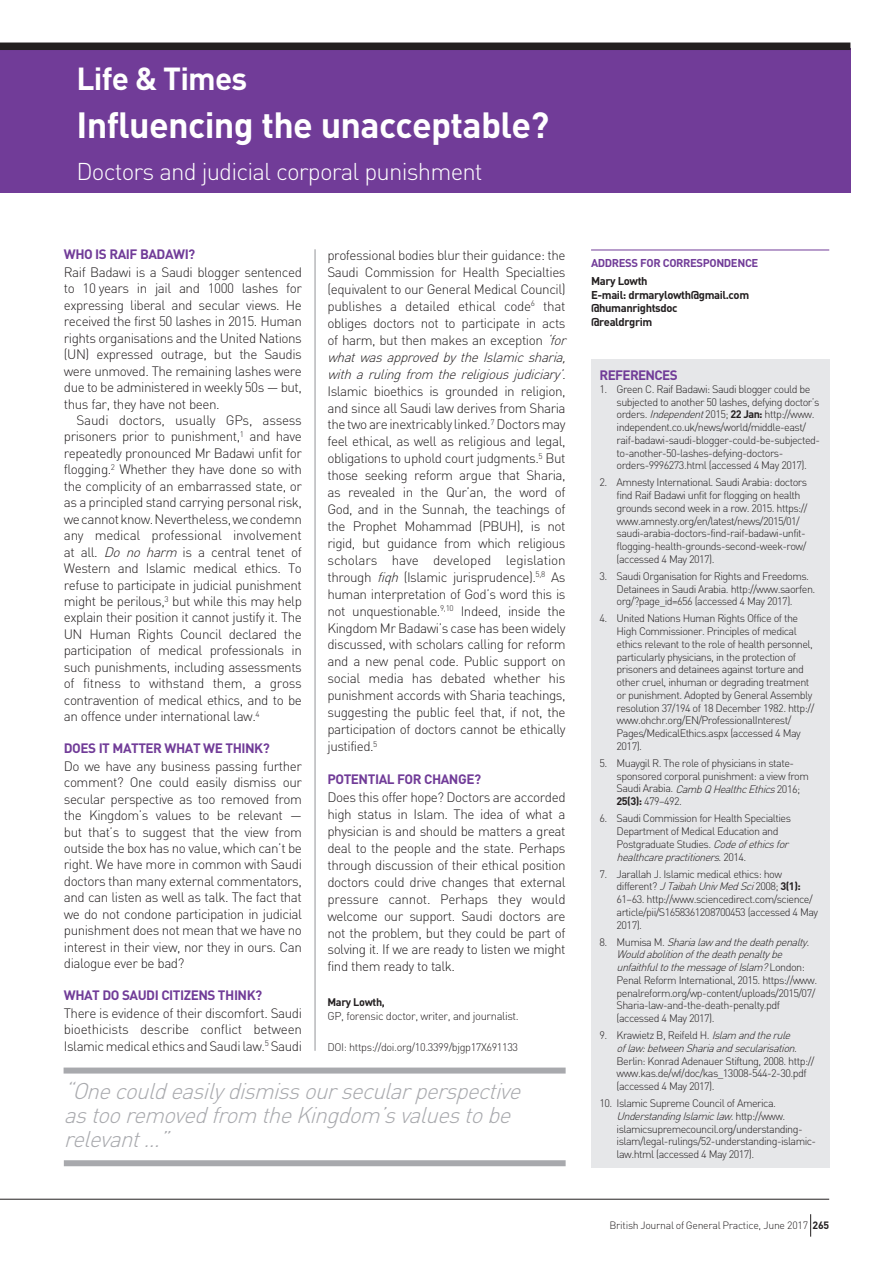
<style>
.page{position:relative;width:893px;height:1263px;background:#fff}
.page>*{position:absolute;margin:0;border:0;box-sizing:border-box;transform-origin:0 0}
.t1{font:700 36px "DIN";letter-spacing:-.02em;color:#fff}
.t2{font:700 31.5px "DIN";letter-spacing:-.025em;color:#fff}
.t3{font:300 24px "DIN";letter-spacing:-.035em;color:#fff}
.t4{font:italic 300 22.5px/24px "DIN";color:#a8a9ad}
.t5{font:300 13.5px/16.5px "DIN";letter-spacing:-.035em;color:#231f20;text-align:justify}
.t6{font:700 13.5px "DIN";letter-spacing:-.035em;color:#713c98}
.t7{font:700 11.25px/13.5px "DIN";letter-spacing:-.035em;color:#231f20}
.t8{font:300 11.25px "DIN";letter-spacing:-.035em;color:#231f20}
.t9{font:700 11.25px "DIN";letter-spacing:-.035em;color:#713c98}
.t10{font:300 10.8px/12.8px "DIN";letter-spacing:-.05em;color:#231f20}
.t11{font:700 10.8px "DIN";letter-spacing:-.035em;color:#231f20}
.t12{font:300 10.5px "DIN";letter-spacing:-.025em;color:#231f20}
.s1{font-style:italic}
.s2{font-weight:700}
</style>
<div class="page">
<hr style="left:315px;top:249px;width:1px;height:802px;background:#939598">
<div style="left:0;top:49px;width:850px;height:144px;background:#713c98"></div>
<div style="left:0;top:43px;width:850px;height:7px;background:#231f20"></div>
<hr style="left:591px;top:250px;width:238px;height:1px;background:#713c98">
<hr style="left:0;top:1199px;width:829px;height:1px;background:#231f20">
<svg style="left:810px;top:1214px;width:1px;height:22px"></svg>
<div style="left:64px;top:1160px;width:502px;height:6px;background:#a8a9ad"></div>
<div style="left:64px;top:1067px;width:502px;height:6px;background:#a8a9ad"></div>
<div style="left:591px;top:359px;width:238px;height:809px;background:#e6e7e9"></div>
<h2 class="t2" style="left:77px;top:58px;width:172px">Life &amp; Times</h2>
<h1 class="t1" style="left:77px;top:101px;width:474px">Influencing the unacceptable?</h1>
<h3 class="t3" style="left:77px;top:157px;width:408px">Doctors and judicial corporal punishment</h3>
<p class="t6" style="left:64px;top:245px;width:133px">WHO IS RAIF BADAWI?</p>
<p class="t5" style="left:64px;top:264px;width:240px">Raif Badawi is a Saudi blogger sentenced to 10 years in jail and 1000 lashes for expressing liberal and secular views. He received the first 50 lashes in 2015. Human rights organisations and the United Nations (UN) expressed outrage, but the Saudis were unmoved. The remaining lashes were due to be administered in weekly 50s — but, thus far, they have not been.</p>
<p class="t5" style="left:64px;top:412px;width:240px;text-indent:13px">Saudi doctors, usually GPs, assess prisoners prior to punishment,<sup>1</sup> and have repeatedly pronounced Mr Badawi unfit for flogging.<sup>2</sup> Whether they have done so with the complicity of an embarrassed state, or as a principled stand carrying personal risk, we cannot know. Nevertheless, we condemn any medical professional involvement at all. <span class="s1">Do no harm</span> is a central tenet of Western and Islamic medical ethics. To refuse to participate in judicial punishment might be perilous,<sup>3</sup> but while this may help explain their position it cannot justify it. The UN Human Rights Council declared the participation of medical professionals in such punishments, including assessments of fitness to withstand them, a gross contravention of medical ethics, and to be an offence under international law.<sup>4</sup></p>
<p class="t6" style="left:64px;top:739px;width:207px">DOES IT MATTER WHAT WE THINK?</p>
<p class="t5" style="left:64px;top:757px;width:240px">Do we have any business passing further comment? One could easily dismiss our secular perspective as too removed from the Kingdom’s values to be relevant — but that’s to suggest that the view from outside the box has no value, which can’t be right. We have more in common with Saudi doctors than many external commentators, and can listen as well as talk. The fact that we do not condone participation in judicial punishment does not mean that we have no interest in their view, nor they in ours. Can dialogue ever be bad?</p>
<p class="t6" style="left:64px;top:986px;width:200px">WHAT DO SAUDI CITIZENS THINK?</p>
<p class="t5" style="left:64px;top:1004px;width:240px">There is evidence of their discomfort. Saudi bioethicists describe conflict between Islamic medical ethics and Saudi law.<sup>5</sup> Saudi</p>
<p class="t5" style="left:327px;top:247px;width:244px;line-height:17px;text-align:left">professional bodies blur their guidance: the Saudi Commission for Health Specialties (equivalent to our General Medical Council) publishes a detailed ethical code<sup>6</sup> that obliges doctors not to participate in acts of harm, but then makes an exception <span class="s1">‘for whatwasapprovedbytheIslamicsharia, witharulingfrom thereligiousjudiciary’.</span></p>
<p class="t5" style="left:327px;top:382px;width:240px;line-height:17px">Islamic bioethics is grounded in religion, and since all Saudi law derives from Sharia the two are inextricably linked.<sup>7</sup> Doctors may feel ethical, as well as religious and legal, obligations to uphold court judgments.<sup>5</sup> But those seeking reform argue that Sharia, as revealed in the Qur’an, the word of God, and in the Sunnah, the teachings of the Prophet Mohammad (PBUH), is not rigid, but guidance from which religious scholars have developed legislation through <span class="s1">fiqh</span> (Islamic jurisprudence).<sup>5,8</sup> As human interpretation of God’s word this is not unquestionable.<sup>9,10</sup> Indeed, inside the Kingdom Mr Badawi’s case has been widely discussed, with scholars calling for reform and a new penal code. Public support on social media has debated whether his punishment accords with Sharia teachings, suggesting the public feel that, if not, the participation of doctors cannot be ethically justified.<sup>5</sup></p>
<p class="t6" style="left:327px;top:770px;width:155px">POTENTIAL FOR CHANGE?</p>
<p class="t5" style="left:327px;top:789px;width:240px;line-height:17px">Does this offer hope? Doctors are accorded high status in Islam. The idea of what a physician is and should be matters a great deal to the people and the state. Perhaps through discussion of their ethical position doctors could drive changes that external pressure cannot. Perhaps they would welcome our support. Saudi doctors are not the problem, but they could be part of solving it. If we are ready to listen we might find them ready to talk.</p>
<p class="t11" style="left:327px;top:995px;width:59px">Mary Lowth,</p>
<p class="t8" style="left:327px;top:1009px;width:193px">GP, forensic doctor, writer, and journalist.</p>
<p class="t10" style="left:327px;top:1040px;width:192px">DOI: https://doi.org/10.3399/bjgp17X691133</p>
<h3 class="t4" style="left:64px;top:1079px;width:465px">“Onecouldeasilydismissoursecularperspective astooremovedfrom theKingdom’svaluestobe relevant…”</h3>
<p class="t9" style="left:591px;top:256px;width:169px">ADDRESS FOR CORRESPONDENCE</p>
<p class="t7" style="left:591px;top:274px;width:160px">Mary Lowth<br>E-mail: drmarylowth@gmail.com @humanrightsdoc<br>@realdrgrim</p>
<p class="t6" style="left:600px;top:366px;width:80px">REFERENCES</p>
<p class="t10" style="left:617px;top:383px;width:205px;text-indent:-17px">1. Green C. Raif Badawi: Saudi blogger could be subjected to another 50 lashes, defying doctor’s orders. <span class="s1">Independent</span>2015; <span class="s2">22 Jan:</span> http://www. independent.co.uk/news/world/middle-east/ raif-badawi-saudi-blogger-could-be-subjected&shy;to-another-50-lashes-defying-doctors&shy;orders-9996273.html (accessed 4 May 2017).</p>
<p class="t10" style="left:617px;top:476px;width:192px;text-indent:-17px">2. Amnesty International. Saudi Arabia: doctors find Raif Badawi unfit for flogging on health grounds second week in a row. 2015. https:// www.amnesty.org/en/latest/news/2015/01/ saudi-arabia-doctors-find-raif-badawi-unfit&shy;flogging-health-grounds-second-week-row/ (accessed 4 May 2017).</p>
<p class="t10" style="left:617px;top:570px;width:200px;text-indent:-17px">3. Saudi Organisation for Rights and Freedoms.<br>Detainees in Saudi Arabia. http://www.saorfen. org/?page_id=656 (accessed 4 May 2017).</p>
<p class="t10" style="left:617px;top:612px;width:199px;text-indent:-17px">4. United Nations Human Rights Office of the High Commissioner. Principles of medical ethics relevant to the role of health personnel, particularly physicians, in the protection of prisoners and detainees against torture and other cruel, inhuman or degrading treatment or punishment. Adopted by General Assembly resolution 37/194 of 18 December 1982. http:// www.ohchr.org/EN/ProfessionalInterest/ Pages/MedicalEthics.aspx (accessed 4 May 2017).</p>
<p class="t10" style="left:617px;top:756px;width:194px;text-indent:-17px">5. Muaygil R. The role of physicians in state&shy;sponsored corporal punishment: a view from S a u d i A ra b i a . <span class="s1">CambQHealthcEthics</span>2 0 1 6 ; <span class="s2">25(3):</span> 479–492.</p>
<p class="t10" style="left:617px;top:812px;width:177px;text-indent:-17px">6. Saudi Commission for Health Specialties Department of Medical Education and Postgraduate Studies. <span class="s1">Codeofethicsfor healthcarepractitioners</span>. 2 0 1 4 .</p>
<p class="t10" style="left:617px;top:867px;width:203px;text-indent:-17px">7. Jarallah J. Islamic medical ethics: how different? <span class="s1">JTaibahUnivMedSci</span>2008; <span class="s2">3(1):<br></span>61–63. http://www.sciencedirect.com/science/ article/pii/S1658361208700453 (accessed 4 May 2017).</p>
<p class="t10" style="left:617px;top:935px;width:202px;text-indent:-17px">8 . M u m i s a M . <span class="s1">Sharialawandthedeathpenalty.<br>Wouldabolitionofthedeathpenaltybe unfaithfultothemessageofIslam?</span>L o n d o n :<br>Penal Reform International, 2015. https://www. penalreform.org/wp-content/uploads/2015/07/ Sharia-law-and-the-death-penalty.pdf (accessed 4 May 2017).</p>
<p class="t10" style="left:617px;top:1029px;width:199px;text-indent:-17px">9. Krawietz B, Reifeld H. <span class="s1">Islam andtherule oflaw:betweenShariaandsecularisation</span>.<br>Berlin: Konrad Adenauer Stiftung, 2008. http:// www.kas.de/wf/doc/kas_13008-544-2-30.pdf (accessed 4 May 2017).</p>
<p class="t10" style="left:617px;top:1097px;width:201px;text-indent:-17px">10. Islamic Supreme Council of America.<br><span class="s1">UnderstandingIslamiclaw</span>. h t t p : //www . islamicsupremecouncil.org/understanding&shy;islam/legal-rulings/52-understanding-islamic&shy;law.html (accessed 4 May 2017).</p>
<p class="t12" style="left:609px;top:1219px;width:221px">British Journal of General Practice, June 2017 <span class="s2">265</span></p>
</div>
